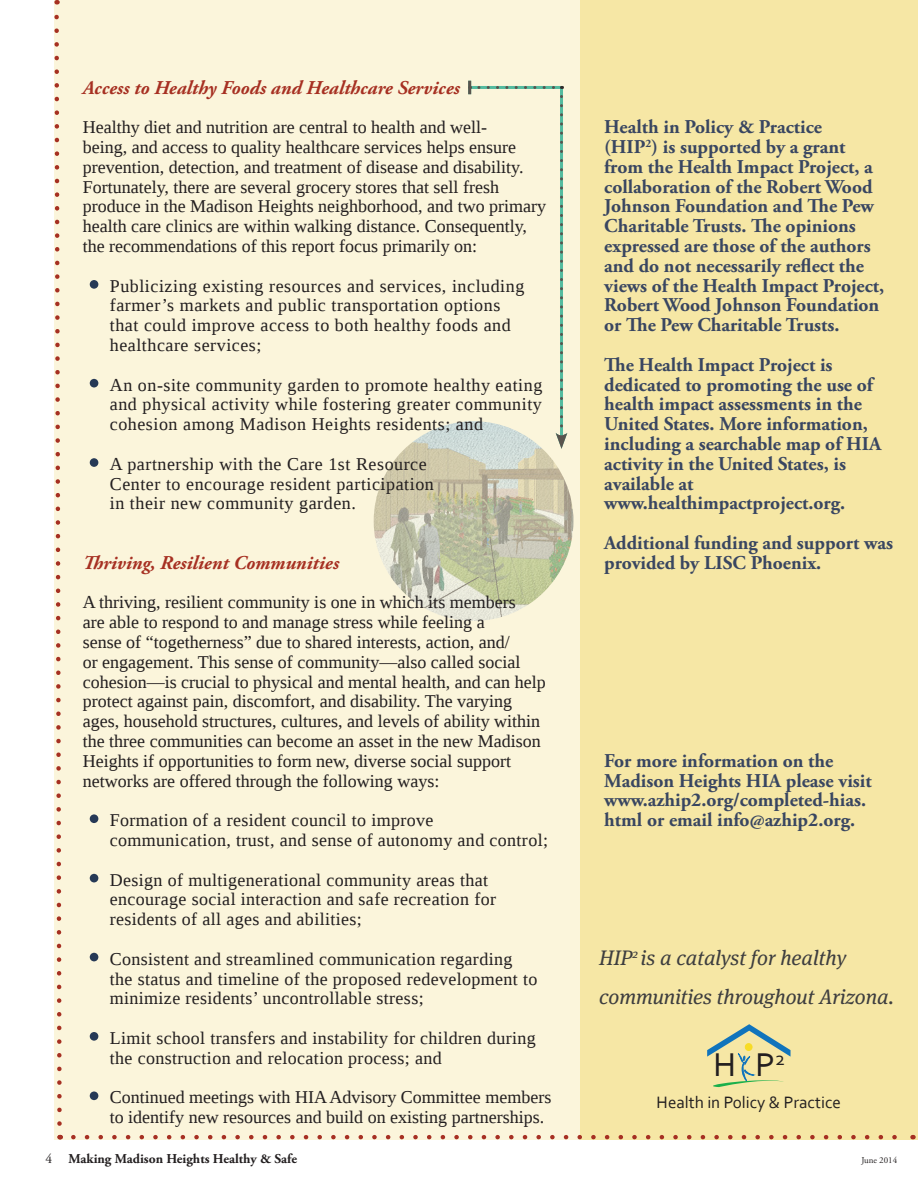
<style>
.page{position:relative;width:918px;height:1188px;background:#fff}
.page>*{position:absolute;margin:0;border:0;box-sizing:border-box;transform-origin:0 0}
.t1{font:34.5px "Corbel";color:#231f20}
.t2{font:italic 21px/39.6px "Meta Serif OT";color:#3e3e3f}
.Contact{font:700 19.5px/19.8px "Adobe Garamond Pro";color:#394661}
.Bullet_Points{font:italic 700 19.5px "Adobe Garamond Pro";color:#a63022}
.Heading_2{font:italic 700 19.5px "Adobe Garamond Pro";color:#a63022}
.Body_Paragraph{font:18px/19.8px "Liberation Serif";color:#231f20}
.Bullet_Points-2{font:18px/19.8px "Liberation Serif";letter-spacing:.02em;color:#231f20}
.Bullet_Points-3{font:18px/19.8px "Liberation Serif";color:#231f20}
.t3{font:17.25px "Corbel";color:#231f20}
.title_pg{font:700 13.5px "Adobe Garamond Pro";color:#231f20}
.t4{font:9px "Adobe Garamond Pro";color:#231f20}
.s1{font-weight:400}
</style>
<div class="page">
<div style="left:54px;top:0;width:864px;height:1139px;background:#fbf5db"></div>
<div style="left:580px;top:0;width:338px;height:1139px;background:#f6e7a5"></div>
<svg style="left:54px;top:0;width:8px;height:1126px"></svg>
<svg style="left:73px;top:1135px;width:824px;height:4px"></svg>
<img style="left:374px;top:421px;width:199px;height:200px;border-radius:100px">
<hr style="left:560px;top:87px;width:3px;height:351px;background:#1da88b">
<svg style="left:556px;top:96px;width:11px;height:353px"></svg>
<hr style="left:470px;top:86px;width:91px;height:3px;background:#1da88b">
<svg style="left:479px;top:86px;width:84px;height:3px"></svg>
<svg style="left:468px;top:81px;width:3px;height:13px"></svg>
<svg style="left:707px;top:1024px;width:84px;height:63px"></svg>
<div style="left:90px;top:458px;width:8px;height:9px;background:#263956;border-radius:50%"></div>
<div style="left:90px;top:379px;width:8px;height:9px;background:#263956;border-radius:50%"></div>
<div style="left:90px;top:280px;width:8px;height:9px;background:#263956;border-radius:50%"></div>
<div style="left:90px;top:1091px;width:8px;height:9px;background:#263956;border-radius:50%"></div>
<div style="left:90px;top:1032px;width:8px;height:9px;background:#263956;border-radius:50%"></div>
<div style="left:90px;top:953px;width:8px;height:8px;background:#263956;border-radius:50%"></div>
<div style="left:90px;top:874px;width:8px;height:8px;background:#263956;border-radius:50%"></div>
<div style="left:90px;top:814px;width:8px;height:9px;background:#263956;border-radius:50%"></div>
<p class="Bullet_Points" style="left:83px;top:76px;width:379px">Access to Healthy Foods and Healthcare Services</p>
<p class="Body_Paragraph" style="left:83px;top:117px;width:465px">Healthy diet and nutrition are central to health and well-<br>being, and access to quality healthcare services helps ensure prevention, detection, and treatment of disease and disability.<br>Fortunately, there are several grocery stores that sell fresh produce in the Madison Heights neighborhood, and two primary health care clinics are within walking distance. Consequently, the recommendations of this report focus primarily on:</p>
<p class="Bullet_Points-2" style="left:110px;top:276px;width:416px">Publicizing existing resources and services, including farmer’s markets and public transportation options that could improve access to both healthy foods and healthcare services;</p>
<p class="Bullet_Points-2" style="left:110px;top:375px;width:434px;text-align:justify">An on-site community garden to promote healthy eating and physical activity while fostering greater community cohesion among Madison Heights residents; and</p>
<p class="Bullet_Points-2" style="left:110px;top:454px;width:326px">A partnership with the Care 1st Resource<br>Center to encourage resident participation in their new community garden.</p>
<p class="Heading_2" style="left:83px;top:551px;width:258px">Thriving, Resilient Communities</p>
<p class="Body_Paragraph" style="left:83px;top:592px;width:464px">A thriving, resilient community is one in which its members<br>are able to respond to and manage stress while feeling a<br>sense of “togetherness” due to shared interests, action, and/<br>or engagement. This sense of community—also called social cohesion—is crucial to physical and mental health, and can help protect against pain, discomfort, and disability. The varying ages, household structures, cultures, and levels of ability within the three communities can become an asset in the new Madison Heights if opportunities to form new, diverse social support networks are offered through the following ways:</p>
<p class="Bullet_Points-2" style="left:110px;top:810px;width:440px">Formation of a resident council to improve communication, trust, and sense of autonomy and control;</p>
<p class="Bullet_Points-2" style="left:110px;top:870px;width:388px">Design of multigenerational community areas that encourage social interaction and safe recreation for residents of all ages and abilities;</p>
<p class="Bullet_Points-2" style="left:110px;top:949px;width:429px">Consistent and streamlined communication regarding the status and timeline of the proposed redevelopment to minimize residents’ uncontrollable stress;</p>
<p class="Bullet_Points-2" style="left:110px;top:1028px;width:427px">Limit school transfers and instability for children during the construction and relocation process; and</p>
<p class="Bullet_Points-3" style="left:110px;top:1087px;width:443px">Continued meetings with HIA Advisory Committee members to identify new resources and build on existing partnerships.</p>
<p class="title_pg" style="left:45px;top:1151px;width:253px"><span class="s1">4</span> Making Madison Heights Healthy &amp; Safe</p>
<p class="Contact" style="left:604px;top:117px;width:282px">Health in Policy &amp; Practice<br>(HIP<sup>2</sup>) is supported by a grant from the Health Impact Project, a collaboration of the Robert Wood<br>Johnson Foundation and The Pew<br>Charitable Trusts. The opinions expressed are those of the authors and do not necessarily reflect the views of the Health Impact Project,<br>Robert Wood Johnson Foundation or The Pew Charitable Trusts.</p>
<p class="Contact" style="left:604px;top:355px;width:278px">The Health Impact Project is dedicated to promoting the use of health impact assessments in the<br>United States. More information, including a searchable map of HIA activity in the United States, is available at www.healthimpactproject.org.</p>
<p class="Contact" style="left:604px;top:533px;width:290px">Additional funding and support was provided by LISC Phoenix.</p>
<p class="Contact" style="left:604px;top:751px;width:269px">For more information on the<br>Madison Heights HIA please visit www.azhip2.org/completed-hias. html or email info@azhip2.org.</p>
<p class="t2" style="left:599px;top:938px;width:296px">HIP<sup>2</sup> is a catalyst for healthy communities throughout Arizona.</p>
<p class="t1" style="left:714px;top:1043px;width:73px">H P<sup>2</sup></p>
<p class="t3" style="left:657px;top:1092px;width:186px">Health in Policy &amp; Practice</p>
<p class="t4" style="left:861px;top:1155px;width:37px">June 2014</p>
</div>
